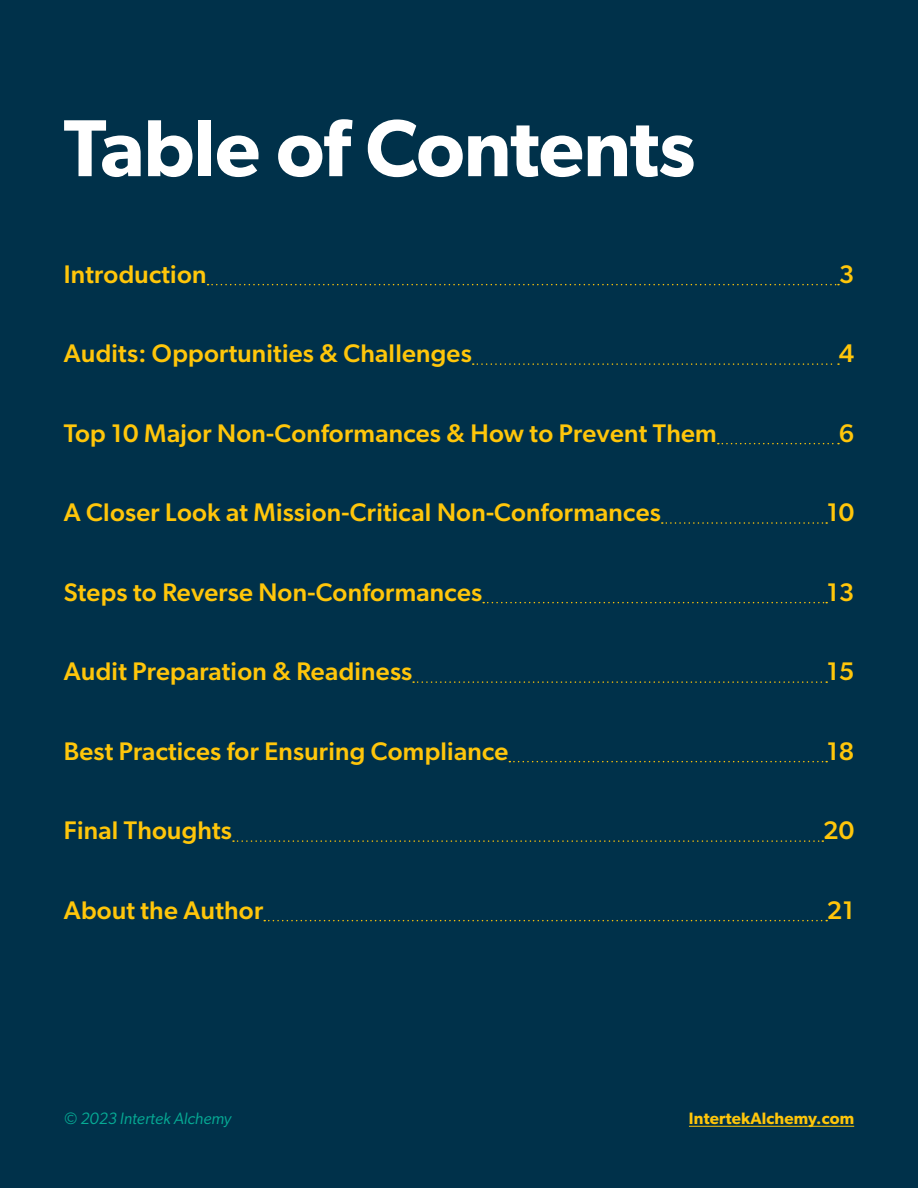
<style>
.page{position:relative;width:918px;height:1188px;background:#00314a}
.page>*{position:absolute;margin:0;border:0;box-sizing:border-box;transform-origin:0 0}
.t1{font:600 81px "Gibson";letter-spacing:-.01em;color:#fff}
.t2{font:500 25.5px "Gibson";letter-spacing:.01em;color:#ffc60a}
.t3{font:italic 16.5px "Gibson";color:#06ab95}
.t4{font:600 16.5px "Gibson";letter-spacing:.01em;color:#ffc60a}
</style>
<div class="page">
<svg style="left:208px;top:284px;width:631px;height:1px"></svg>
<svg style="left:473px;top:363px;width:366px;height:2px"></svg>
<svg style="left:718px;top:443px;width:121px;height:1px"></svg>
<svg style="left:662px;top:522px;width:165px;height:2px"></svg>
<svg style="left:483px;top:602px;width:344px;height:1px"></svg>
<svg style="left:413px;top:681px;width:414px;height:2px"></svg>
<svg style="left:509px;top:761px;width:318px;height:1px"></svg>
<svg style="left:233px;top:840px;width:590px;height:2px"></svg>
<svg style="left:264px;top:920px;width:563px;height:1px"></svg>
<hr style="left:689px;top:1126px;width:165px;height:1px;background:#ffc60a">
<h1 class="t1" style="left:64px;top:100px;width:633px">Table of Contents</h1>
<p class="t2" style="left:64px;top:259px;width:144px">Introduction</p>
<p class="t2" style="left:839px;top:259px;width:17px">3</p>
<p class="t2" style="left:64px;top:338px;width:409px">Audits: Opportunities &amp; Challenges</p>
<p class="t2" style="left:839px;top:338px;width:17px">4</p>
<p class="t2" style="left:64px;top:418px;width:655px">Top 10 Major Non-Conformances &amp; How to Prevent Them</p>
<p class="t2" style="left:839px;top:418px;width:17px">6</p>
<p class="t2" style="left:64px;top:497px;width:599px">A Closer Look at Mission-Critical Non-Conformances</p>
<p class="t2" style="left:827px;top:497px;width:29px">10</p>
<p class="t2" style="left:64px;top:577px;width:420px">Steps to Reverse Non-Conformances</p>
<p class="t2" style="left:827px;top:577px;width:29px">13</p>
<p class="t2" style="left:64px;top:656px;width:350px">Audit Preparation &amp; Readiness</p>
<p class="t2" style="left:827px;top:656px;width:29px">15</p>
<p class="t2" style="left:64px;top:736px;width:446px">Best Practices for Ensuring Compliance</p>
<p class="t2" style="left:827px;top:736px;width:29px">18</p>
<p class="t2" style="left:64px;top:815px;width:170px">Final Thoughts</p>
<p class="t2" style="left:823px;top:815px;width:33px">20</p>
<p class="t2" style="left:64px;top:895px;width:201px">About the Author</p>
<p class="t2" style="left:827px;top:895px;width:29px">21</p>
<p class="t3" style="left:64px;top:1109px;width:169px">© 2023 Intertek Alchemy</p>
<p class="t4" style="left:689px;top:1109px;width:167px">IntertekAlchemy.com</p>
</div>
